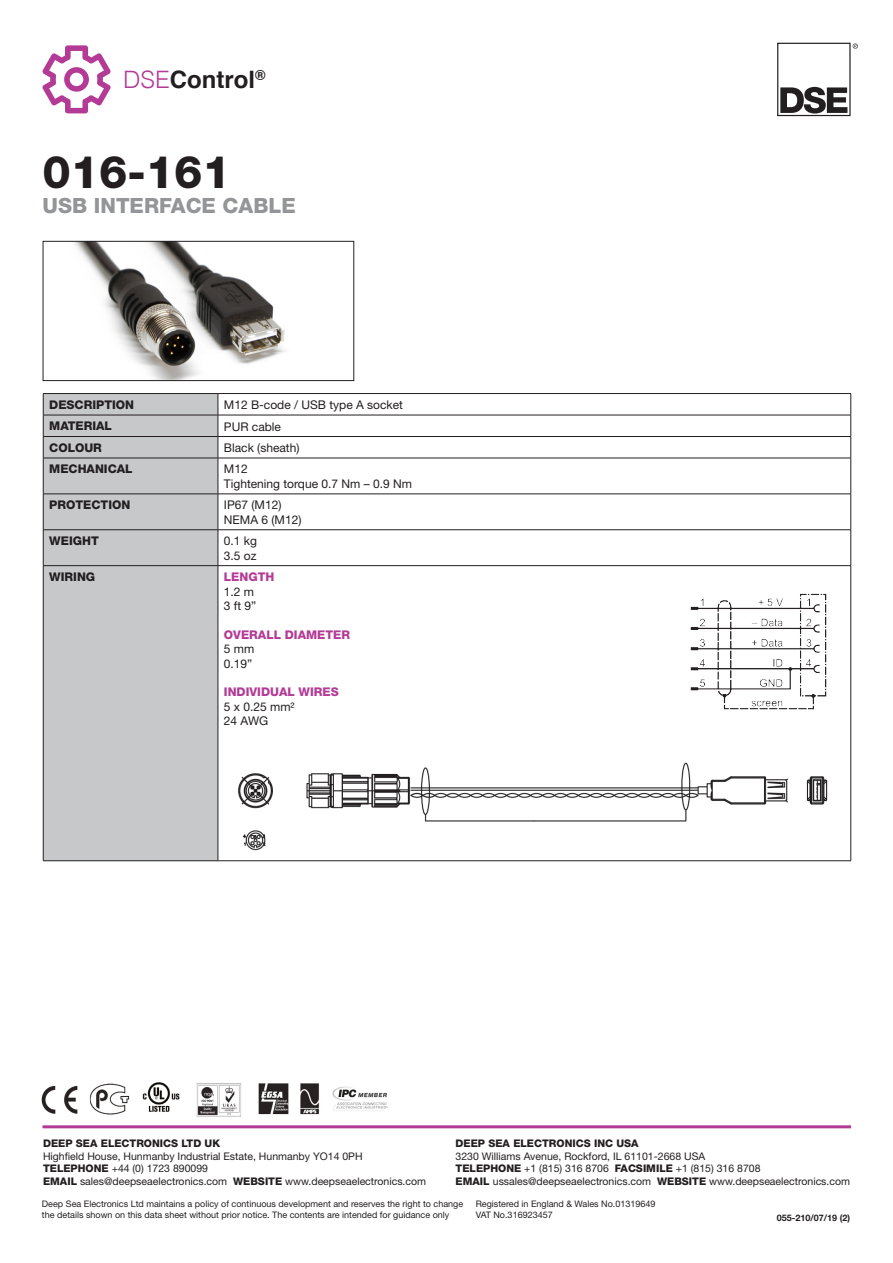
<style>
.page{position:relative;width:893px;height:1263px;background:#fff}
.page>*{position:absolute;margin:0;border:0;box-sizing:border-box;transform-origin:0 0}
.t1{font:800 45px "Helvetica Neue";color:#231f20}
.t2{font:700 24px "Helvetica";color:#231f20}
.t3{font:800 21px "Helvetica Neue";color:#939598}
.t4{font:12px "Helvetica Neue";color:#231f20}
.t5{font:800 12px "Helvetica Neue";color:#231f20}
.t6{font:800 12px "Helvetica Neue";color:#b33b96}
.t7{font:10.5px "Helvetica Neue";color:#231f20}
.t8{font:800 10.5px "Helvetica Neue";color:#231f20}
.t9{font:9px/10.8px "Helvetica Neue";color:#231f20}
.t10{font:700 9px "Helvetica Neue";color:#231f20}
.s1{font-weight:300;color:#b33b96}
.s2{font-weight:800}
</style>
<div class="page">
<img style="left:238px;top:762px;width:590px;height:89px">
<hr style="left:43px;top:1125px;width:808px;height:3px;background:#b33b96">
<svg style="left:777px;top:43px;width:81px;height:73px"></svg>
<svg style="left:42px;top:45px;width:69px;height:68px"></svg>
<div style="left:44px;top:394px;width:174px;height:466px;background:#c7c8ca"></div>
<hr style="left:43px;top:393px;width:175px;height:1px;background:#231f20">
<hr style="left:218px;top:393px;width:633px;height:1px;background:#231f20">
<hr style="left:43px;top:415px;width:175px;height:1px;background:#231f20">
<hr style="left:218px;top:415px;width:633px;height:1px;background:#231f20">
<hr style="left:43px;top:436px;width:175px;height:1px;background:#231f20">
<svg style="left:43px;top:394px;width:1px;height:64px"></svg>
<hr style="left:218px;top:436px;width:633px;height:1px;background:#231f20">
<svg style="left:218px;top:394px;width:1px;height:64px"></svg>
<svg style="left:850px;top:394px;width:1px;height:64px"></svg>
<hr style="left:43px;top:458px;width:175px;height:1px;background:#231f20">
<hr style="left:43px;top:458px;width:1px;height:36px;background:#231f20">
<hr style="left:218px;top:458px;width:633px;height:1px;background:#231f20">
<hr style="left:218px;top:458px;width:1px;height:36px;background:#231f20">
<hr style="left:850px;top:458px;width:1px;height:36px;background:#231f20">
<hr style="left:43px;top:494px;width:175px;height:1px;background:#231f20">
<hr style="left:43px;top:494px;width:1px;height:36px;background:#231f20">
<hr style="left:218px;top:494px;width:633px;height:1px;background:#231f20">
<hr style="left:218px;top:494px;width:1px;height:36px;background:#231f20">
<hr style="left:850px;top:494px;width:1px;height:36px;background:#231f20">
<hr style="left:43px;top:529px;width:175px;height:1px;background:#231f20">
<hr style="left:43px;top:530px;width:1px;height:35px;background:#231f20">
<hr style="left:218px;top:529px;width:633px;height:1px;background:#231f20">
<hr style="left:218px;top:530px;width:1px;height:35px;background:#231f20">
<hr style="left:850px;top:530px;width:1px;height:35px;background:#231f20">
<hr style="left:43px;top:565px;width:175px;height:1px;background:#231f20">
<hr style="left:43px;top:566px;width:1px;height:294px;background:#231f20">
<hr style="left:218px;top:565px;width:633px;height:1px;background:#231f20">
<hr style="left:218px;top:566px;width:1px;height:294px;background:#231f20">
<hr style="left:850px;top:566px;width:1px;height:294px;background:#231f20">
<hr style="left:43px;top:860px;width:175px;height:1px;background:#231f20">
<hr style="left:218px;top:860px;width:633px;height:1px;background:#231f20">
<img style="left:41px;top:1082px;width:347px;height:34px">
<img style="left:74px;top:243px;width:212px;height:136px">
<div style="left:43px;top:241px;width:311px;height:140px;border:1px solid #231f20"></div>
<div style="left:471px;top:758px;width:129px;height:20px;background:#fff"></div>
<img style="left:690px;top:593px;width:137px;height:117px">
<p class="t2" style="left:123px;top:60px;width:144px"><span class="s1">DSE</span>Control<sup>®</sup></p>
<p class="t1" style="left:43px;top:145px;width:190px">016-161</p>
<p class="t3" style="left:43px;top:193px;width:255px">USB INTERFACE CABLE</p>
<p class="t5" style="left:49px;top:397px;width:86px">DESCRIPTION</p>
<p class="t4" style="left:224px;top:398px;width:181px">M12 B-code / USB type A socket</p>
<p class="t5" style="left:49px;top:419px;width:64px">MATERIAL</p>
<p class="t4" style="left:224px;top:419px;width:59px">PUR cable</p>
<p class="t5" style="left:49px;top:440px;width:54px">COLOUR</p>
<p class="t4" style="left:224px;top:441px;width:77px">Black (sheath)</p>
<p class="t5" style="left:49px;top:462px;width:85px">MECHANICAL</p>
<p class="t4" style="left:224px;top:462px;width:25px">M12</p>
<p class="t4" style="left:224px;top:476px;width:190px">Tightening torque 0.7 Nm – 0.9 Nm</p>
<p class="t5" style="left:49px;top:498px;width:83px">PROTECTION</p>
<p class="t4" style="left:224px;top:498px;width:59px">IP67 (M12)</p>
<p class="t4" style="left:224px;top:512px;width:79px">NEMA 6 (M12)</p>
<p class="t5" style="left:49px;top:533px;width:51px">WEIGHT</p>
<p class="t4" style="left:224px;top:534px;width:35px">0.1 kg</p>
<p class="t4" style="left:224px;top:548px;width:34px">3.5 oz</p>
<p class="t5" style="left:49px;top:569px;width:48px">WIRING</p>
<p class="t6" style="left:224px;top:570px;width:52px">LENGTH</p>
<p class="t4" style="left:224px;top:584px;width:32px">1.2 m</p>
<p class="t4" style="left:224px;top:598px;width:34px">3 ft 9”</p>
<p class="t6" style="left:224px;top:627px;width:128px">OVERALL DIAMETER</p>
<p class="t4" style="left:224px;top:642px;width:32px">5 mm</p>
<p class="t4" style="left:224px;top:656px;width:30px">0.19”</p>
<p class="t6" style="left:224px;top:685px;width:116px">INDIVIDUAL WIRES</p>
<p class="t4" style="left:224px;top:699px;width:72px">5 x 0.25 mm²</p>
<p class="t4" style="left:224px;top:714px;width:46px">24 AWG</p>
<p class="t8" style="left:456px;top:1137px;width:184px">DEEP SEA ELECTRONICS INC USA</p>
<p class="t7" style="left:456px;top:1149px;width:251px">3230 Williams Avenue, Rockford, IL 61101-2668 USA</p>
<p class="t7" style="left:456px;top:1162px;width:306px"><span class="s2">TELEPHONE</span> +1 (815) 316 8706 <span class="s2">FACSIMILE</span> +1 (815) 316 8708</p>
<p class="t7" style="left:456px;top:1175px;width:396px"><span class="s2">EMAIL</span> ussales@deepseaelectronics.com <span class="s2">WEBSITE</span> www.deepseaelectronics.com</p>
<p class="t9" style="left:42px;top:1198px;width:423px">Deep Sea Electronics Ltd maintains a policy of continuous development and reserves the right to change the details shown on this data sheet without prior notice. The contents are intended for guidance only</p>
<p class="t9" style="left:476px;top:1198px;width:181px">Registered in England &amp; Wales No.01319649</p>
<p class="t8" style="left:43px;top:1137px;width:179px">DEEP SEA ELECTRONICS LTD UK</p>
<p class="t7" style="left:43px;top:1149px;width:321px">Highfield House, Hunmanby Industrial Estate, Hunmanby YO14 0PH</p>
<p class="t7" style="left:43px;top:1162px;width:167px"><span class="s2">TELEPHONE</span> +44 (0) 1723 890099</p>
<p class="t7" style="left:43px;top:1175px;width:385px"><span class="s2">EMAIL</span> sales@deepseaelectronics.com <span class="s2">WEBSITE</span> www.deepseaelectronics.com</p>
<p class="t9" style="left:476px;top:1209px;width:78px">VAT No.316923457</p>
<p class="t10" style="left:777px;top:1212px;width:75px">055-210/07/19 (2)</p>
</div>
